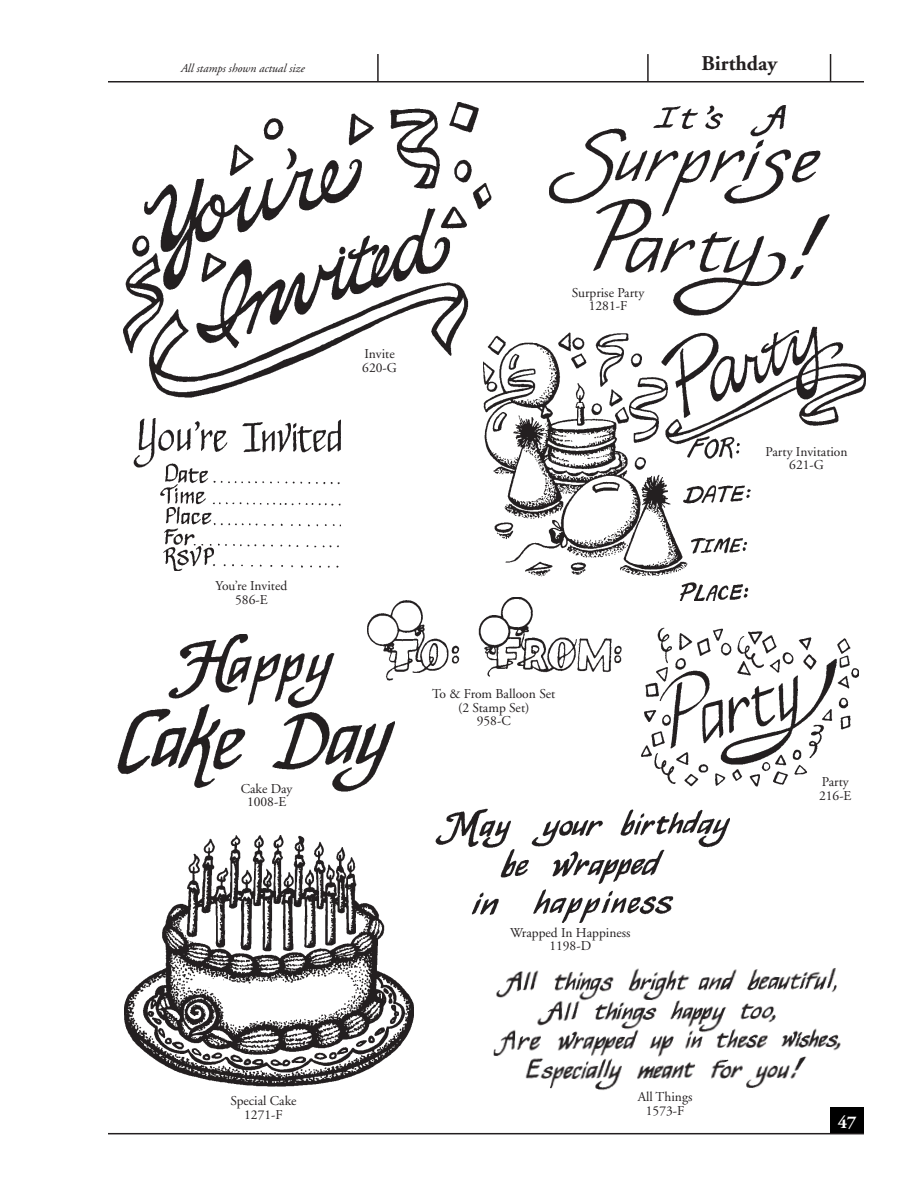
<style>
.page{position:relative;width:918px;height:1188px;background:#fff}
.page>*{position:absolute;margin:0;border:0;box-sizing:border-box;transform-origin:0 0}
.t1{font:700 21px "Adobe Garamond";color:#231f20}
.t2{font:700 18px "Adobe Garamond";color:#fff}
.t3{font:13.5px/13.5px "Adobe Garamond";color:#231f20;text-align:center}
.t4{font:italic 12px "Adobe Garamond";color:#231f20}
</style>
<div class="page">
<hr style="left:108px;top:81px;width:756px;height:1px;background:#231f20">
<hr style="left:647px;top:54px;width:2px;height:27px;background:#231f20">
<hr style="left:377px;top:54px;width:2px;height:27px;background:#231f20">
<svg style="left:830px;top:54px;width:1px;height:27px"></svg>
<div style="left:830px;top:1107px;width:34px;height:27px;background:#000"></div>
<hr style="left:108px;top:1133px;width:756px;height:1px;background:#231f20">
<img style="left:549px;top:105px;width:280px;height:211px">
<img style="left:367px;top:600px;width:254px;height:77px">
<img style="left:124px;top:835px;width:290px;height:251px">
<img style="left:118px;top:634px;width:277px;height:157px">
<img style="left:436px;top:809px;width:294px;height:114px">
<img style="left:123px;top:102px;width:368px;height:295px">
<img style="left:483px;top:327px;width:383px;height:274px">
<img style="left:641px;top:628px;width:218px;height:158px">
<img style="left:493px;top:968px;width:348px;height:123px">
<img style="left:134px;top:418px;width:207px;height:153px">
<p class="t4" style="left:180px;top:62px;width:126px">All stamps shown actual size</p>
<h1 class="t1" style="left:702px;top:52px;width:77px">Birthday</h1>
<p class="t3" style="left:362px;top:348px;width:36px;text-align:left">Invite<br>620-G</p>
<p class="t3" style="left:572px;top:286px;width:74px">Surprise Party<br>1281-F</p>
<p class="t3" style="left:216px;top:580px;width:73px">You’re Invited<br>586-E</p>
<p class="t3" style="left:241px;top:782px;width:53px">Cake Day<br>1008-E</p>
<p class="t3" style="left:230px;top:1094px;width:68px">Special Cake<br>1271-F</p>
<p class="t3" style="left:432px;top:688px;width:125px">To &amp; From Balloon Set (2 Stamp Set)<br>958-C</p>
<p class="t3" style="left:510px;top:926px;width:122px">Wrapped In Happiness<br>1198-D</p>
<p class="t3" style="left:638px;top:1090px;width:56px">All Things<br>1573-F</p>
<p class="t3" style="left:766px;top:445px;width:83px">Party Invitation<br>621-G</p>
<p class="t3" style="left:819px;top:775px;width:34px;text-align:left">Party<br>216-E</p>
<h2 class="t2" style="left:838px;top:1112px;width:20px">47</h2>
</div>
